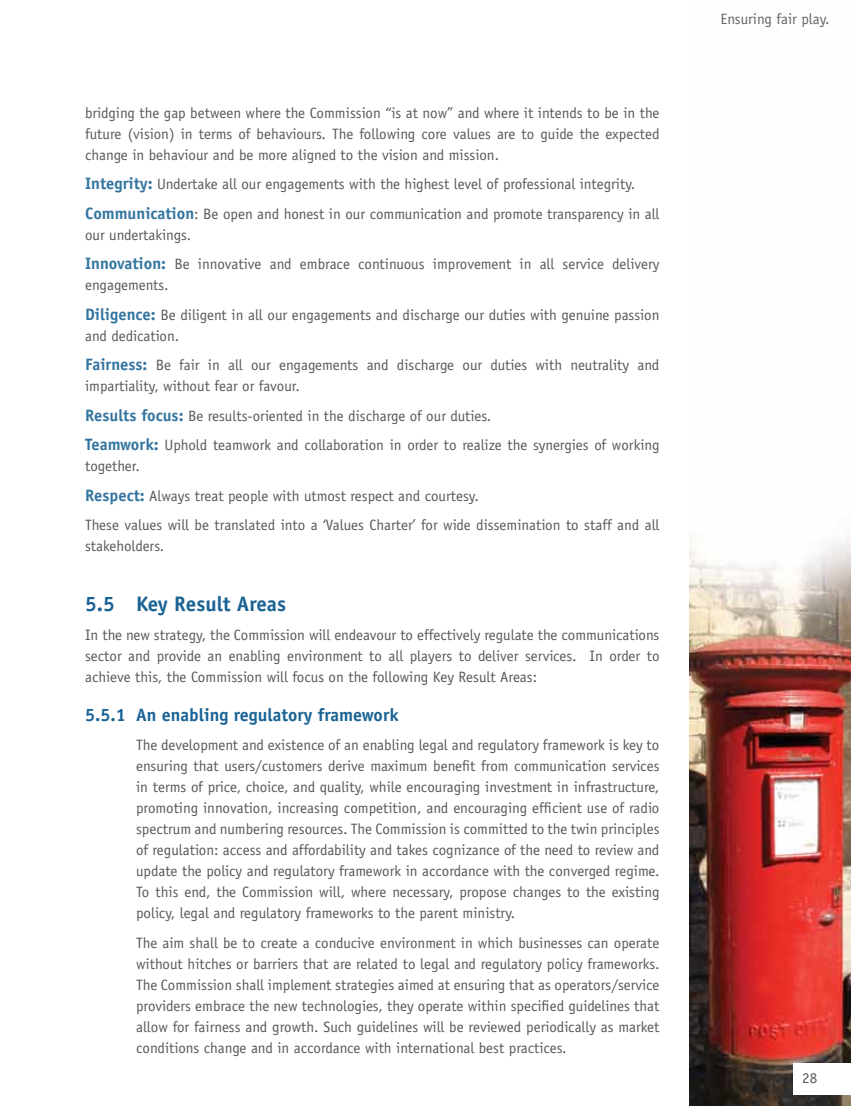
<style>
.page{position:relative;width:851px;height:1106px;background:#fff}
.page>*{position:absolute;margin:0;border:0;box-sizing:border-box;transform-origin:0 0}
.t1{font:700 21px "Officina Sans";color:#1a6394}
.t2{font:700 18px "Officina Sans";color:#1a6394}
.t3{font:15px/21px "Officina Sans";color:#58595b}
.t4{font:15px "Officina Sans";color:#636466}
.s1{font-weight:700;font-size:16.5px;color:#3375a0}
</style>
<div class="page">
<img style="left:689px;top:534px;width:161px;height:572px">
<div style="left:793px;top:1063px;width:57px;height:31px;background:#fff"></div>
<p class="t3" style="left:85px;top:102px;width:576px;text-align:justify">bridging the gap between where the Commission “is at now” and where it intends to be in the future (vision) in terms of behaviours. The following core values are to guide the expected change in behaviour and be more aligned to the vision and mission.</p>
<p class="t3" style="left:85px;top:169px;width:576px;line-height:29.5px"><span class="s1">Integrity:</span> Undertake all our engagements with the highest level of professional integrity.<br><span class="s1">Communication</span>: Be open and honest in our communication and promote transparency in all</p>
<p class="t3" style="left:85px;top:220px;width:576px;line-height:29.5px">our undertakings.<br><span class="s1">Innovation:</span> Be innovative and embrace continuous improvement in all service delivery</p>
<p class="t3" style="left:85px;top:270px;width:575px;line-height:29.5px">engagements.<br><span class="s1">Diligence:</span> Be diligent in all our engagements and discharge our duties with genuine passion</p>
<p class="t3" style="left:85px;top:321px;width:575px;line-height:29.5px">and dedication.<br><span class="s1">Fairness:</span> Be fair in all our engagements and discharge our duties with neutrality and</p>
<p class="t3" style="left:85px;top:371px;width:576px;line-height:29.5px">impartiality, without fear or favour.<br><span class="s1">Results focus:</span> Be results-oriented in the discharge of our duties.<br><span class="s1">Teamwork:</span> Uphold teamwork and collaboration in order to realize the synergies of working</p>
<p class="t3" style="left:85px;top:451px;width:575px;line-height:29.5px">together.<br><span class="s1">Respect:</span> Always treat people with utmost respect and courtesy.<br>These values will be translated into a ‘Values Charter’ for wide dissemination to staff and all</p>
<p class="t3" style="left:85px;top:536px;width:81px">stakeholders.</p>
<h1 class="t1" style="left:85px;top:590px;width:202px">5.5 Key Result Areas</h1>
<p class="t3" style="left:85px;top:624px;width:576px;text-align:justify">In the new strategy, the Commission will endeavour to effectively regulate the communications sector and provide an enabling environment to all players to deliver services. In order to achieve this, the Commission will focus on the following Key Result Areas:</p>
<p class="t2" style="left:85px;top:703px;width:315px">5.5.1 An enabling regulatory framework</p>
<p class="t3" style="left:136px;top:734px;width:524px;text-align:justify">The development and existence of an enabling legal and regulatory framework is key to ensuring that users/customers derive maximum benefit from communication services in terms of price, choice, and quality, while encouraging investment in infrastructure, promoting innovation, increasing competition, and encouraging efficient use of radio spectrum and numbering resources. The Commission is committed to the twin principles of regulation: access and affordability and takes cognizance of the need to review and update the policy and regulatory framework in accordance with the converged regime.<br>To this end, the Commission will, where necessary, propose changes to the existing policy, legal and regulatory frameworks to the parent ministry.</p>
<p class="t3" style="left:136px;top:932px;width:524px;text-align:justify">The aim shall be to create a conducive environment in which businesses can operate without hitches or barriers that are related to legal and regulatory policy frameworks.<br>The Commission shall implement strategies aimed at ensuring that as operators/service providers embrace the new technologies, they operate within specified guidelines that allow for fairness and growth. Such guidelines will be reviewed periodically as market conditions change and in accordance with international best practices.</p>
<p class="t4" style="left:720px;top:10px;width:111px">Ensuring fair play.</p>
<p class="t3" style="left:802px;top:1067px;width:16px">28</p>
</div>
